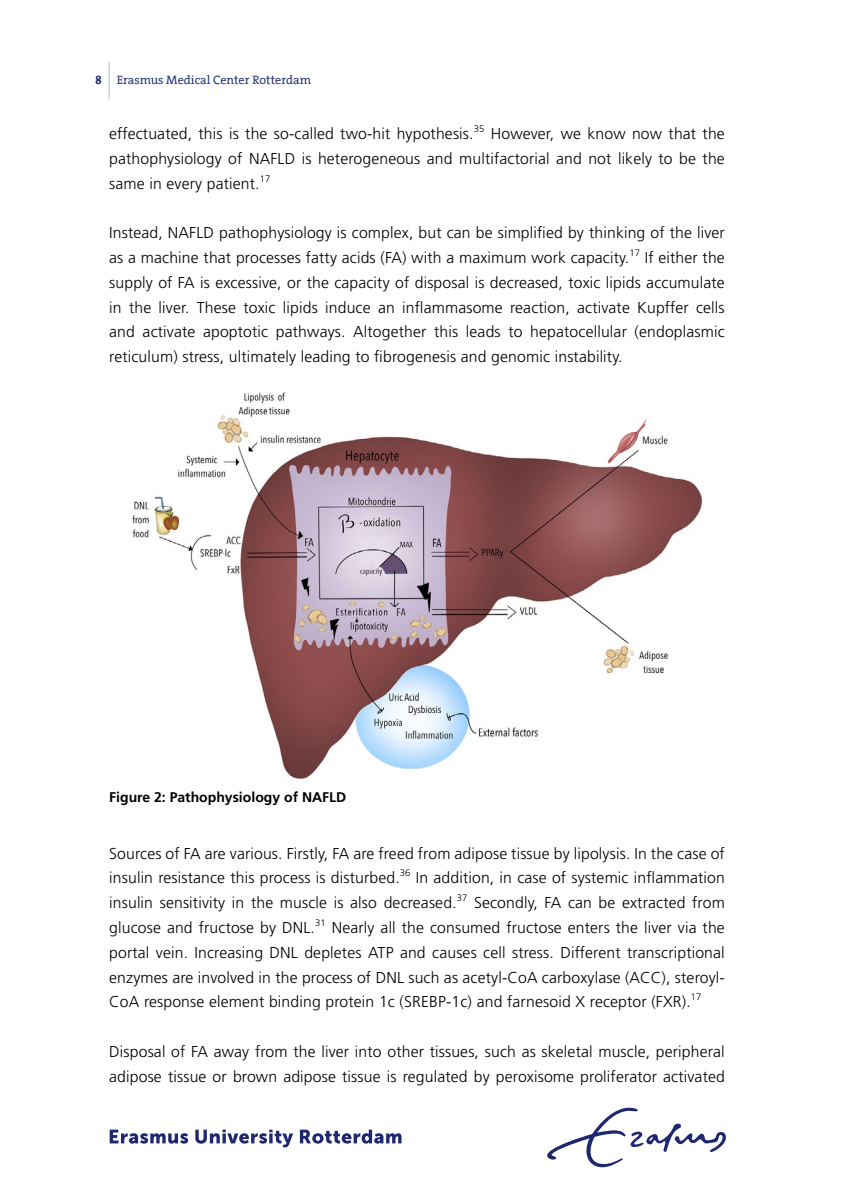
<style>
.page{position:relative;width:844px;height:1191px;background:#fff}
.page>*{position:absolute;margin:0;border:0;box-sizing:border-box;transform-origin:0 0}
.t1{font:300 15.75px/24.8px "Frutiger LT Std";letter-spacing:.01em;color:#000;text-align:justify}
.t2{font:700 14px "Frutiger LT Std";color:#000}
.t3{font:12.25px "The Serif Office";color:#1e2870}
.s1{font-weight:700}
</style>
<div class="page">
<img style="left:132px;top:392px;width:571px;height:387px">
<svg style="left:110px;top:1129px;width:78px;height:14px"></svg>
<svg style="left:195px;top:1129px;width:98px;height:18px"></svg>
<svg style="left:300px;top:1129px;width:101px;height:14px"></svg>
<svg style="left:547px;top:1107px;width:178px;height:60px"></svg>
<hr style="left:109px;top:62px;width:1px;height:37px;background:#9fceee">
<p class="t3" style="left:95px;top:73px;width:217px"><span class="s1">8</span> Erasmus Medical Center Rotterdam</p>
<p class="t1" style="left:109px;top:121px;width:617px">effectuated, this is the so-called two-hit hypothesis.<sup>35</sup> However, we know now that the pathophysiology of NAFLD is heterogeneous and multifactorial and not likely to be the same in every patient.<sup>17</sup></p>
<p class="t1" style="left:109px;top:220px;width:617px">Instead, NAFLD pathophysiology is complex, but can be simplified by thinking of the liver as a machine that processes fatty acids (FA) with a maximum work capacity.<sup>17</sup> If either the supply of FA is excessive, or the capacity of disposal is decreased, toxic lipids accumulate in the liver. These toxic lipids induce an inflammasome reaction, activate Kupffer cells and activate apoptotic pathways. Altogether this leads to hepatocellular (endoplasmic reticulum) stress, ultimately leading to fibrogenesis and genomic instability.</p>
<p class="t2" style="left:109px;top:788px;width:239px">Figure 2: Pathophysiology of NAFLD</p>
<p class="t1" style="left:109px;top:841px;width:617px">Sources of FA are various. Firstly, FA are freed from adipose tissue by lipolysis. In the case of insulin resistance this process is disturbed.<sup>36</sup> In addition, in case of systemic inflammation insulin sensitivity in the muscle is also decreased.<sup>37</sup> Secondly, FA can be extracted from glucose and fructose by DNL.<sup>31</sup> Nearly all the consumed fructose enters the liver via the portal vein. Increasing DNL depletes ATP and causes cell stress. Different transcriptional enzymes are involved in the process of DNL such as acetyl-CoA carboxylase (ACC), steroyl-CoA response element binding protein 1c (SREBP-1c) and farnesoid X receptor (FXR).<sup>17</sup></p>
<p class="t1" style="left:109px;top:1039px;width:617px">Disposal of FA away from the liver into other tissues, such as skeletal muscle, peripheral adipose tissue or brown adipose tissue is regulated by peroxisome proliferator activated</p>
</div>
